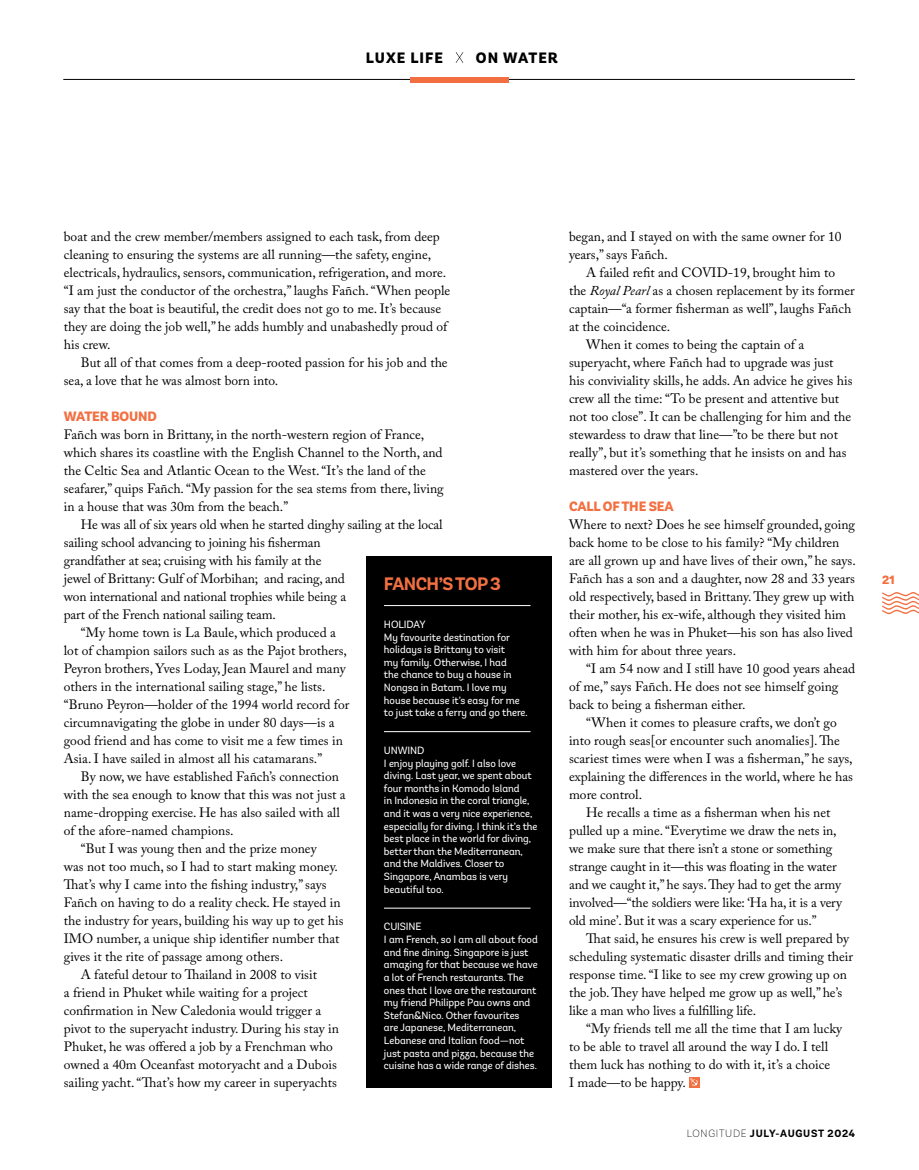
<style>
.page{position:relative;width:919px;height:1170px;background:#fff}
.page>*{position:absolute;margin:0;border:0;box-sizing:border-box;transform-origin:0 0}
.t1{font:700 18px "Andes Neue Alt 2";letter-spacing:-.03em;color:#f26f41}
.t2{font:900 15px "Andes Neue Alt 1";letter-spacing:.07em;color:#000}
.t3{font:13.5px/18px "Adobe Caslon Pro";color:#000}
.t4{font:900 13.5px "Andes Neue Alt 1";letter-spacing:-.01em;color:#f26f41}
.t5{font:900 12px "Andes Neue Alt 2";color:#f26f41}
.t6{font:10.5px/12.6px "Andes Neue Alt 2";color:#fff}
.t7{font:700 10.5px "Andes Neue Alt 2";letter-spacing:.07em;color:#000}
.s1{font-style:italic}
.s2{font-weight:200}
</style>
<div class="page">
<svg style="left:882px;top:592px;width:36px;height:23px"></svg>
<hr style="left:63px;top:79px;width:791px;height:1px;background:#000">
<svg style="left:455px;top:52px;width:8px;height:11px"></svg>
<div style="left:410px;top:77px;width:98px;height:5px;background:#f26f41"></div>
<div style="left:367px;top:556px;width:185px;height:531px;background:#000"></div>
<hr style="left:384px;top:605px;width:146px;height:1px;background:#fff">
<hr style="left:384px;top:731px;width:146px;height:1px;background:#fff">
<hr style="left:384px;top:907px;width:146px;height:1px;background:#fff">
<svg style="left:689px;top:1077px;width:10px;height:10px"></svg>
<svg style="left:690px;top:1077px;width:7px;height:8px"></svg>
<p class="t2" style="left:366px;top:47px;width:78px">LUXE LIFE</p>
<p class="t2" style="left:476px;top:47px;width:83px">ON WATER</p>
<p class="t3" style="left:64px;top:227px;width:388px">boat and the crew member/members assigned to each task, from deep cleaning to ensuring the systems are all running—the safety, engine, electricals, hydraulics, sensors, communication, refrigeration, and more. “I am just the conductor of the orchestra,” laughs Fañch. “When people say that the boat is beautiful, the credit does not go to me. It’s because they are doing the job well,” he adds humbly and unabashedly proud of his crew.</p>
<p class="t3" style="left:64px;top:353px;width:385px;text-indent:17px">But all of that comes from a deep-rooted passion for his job and the sea, a love that he was almost born into.</p>
<p class="t4" style="left:64px;top:406px;width:94px">WATER BOUND</p>
<p class="t3" style="left:64px;top:425px;width:381px">Fañch was born in Brittany, in the north-western region of France, which shares its coastline with the English Channel to the North, and the Celtic Sea and Atlantic Ocean to the West. “It’s the land of the seafarer,” quips Fañch. “My passion for the sea stems from there, living in a house that was 30m from the beach.”</p>
<p class="t3" style="left:81px;top:515px;width:363px">He was all of six years old when he started dinghy sailing at the local</p>
<p class="t3" style="left:64px;top:533px;width:258px">sailing school advancing to joining his fisherman</p>
<p class="t3" style="left:64px;top:551px;width:259px">grandfather at sea; cruising with his family at the</p>
<p class="t3" style="left:64px;top:569px;width:282px">jewel of Brittany: Gulf of Morbihan; and racing, and</p>
<p class="t3" style="left:64px;top:587px;width:284px">won international and national trophies while being a</p>
<p class="t3" style="left:64px;top:605px;width:214px">part of the French national sailing team.</p>
<p class="t3" style="left:81px;top:623px;width:256px">“My home town is La Baule, which produced a</p>
<p class="t3" style="left:64px;top:641px;width:284px">lot of champion sailors such as as the Pajot brothers,</p>
<p class="t3" style="left:64px;top:659px;width:283px">Peyron brothers, Yves Loday, Jean Maurel and many</p>
<p class="t3" style="left:64px;top:677px;width:263px">others in the international sailing stage,” he lists.</p>
<p class="t3" style="left:64px;top:695px;width:287px">“Bruno Peyron—holder of the 1994 world record for</p>
<p class="t3" style="left:64px;top:713px;width:272px">circumnavigating the globe in under 80 days—is a</p>
<p class="t3" style="left:64px;top:731px;width:280px">good friend and has come to visit me a few times in</p>
<p class="t3" style="left:64px;top:749px;width:260px">Asia. I have sailed in almost all his catamarans.”</p>
<p class="t3" style="left:81px;top:767px;width:260px">By now, we have established Fañch’s connection</p>
<p class="t3" style="left:64px;top:785px;width:283px">with the sea enough to know that this was not just a</p>
<p class="t3" style="left:64px;top:803px;width:277px">name-dropping exercise. He has also sailed with all</p>
<p class="t3" style="left:64px;top:821px;width:171px">of the afore-named champions.</p>
<p class="t3" style="left:81px;top:839px;width:237px">“But I was young then and the prize money</p>
<p class="t3" style="left:64px;top:857px;width:275px">was not too much, so I had to start making money.</p>
<p class="t3" style="left:64px;top:875px;width:264px">That’s why I came into the fishing industry,” says</p>
<p class="t3" style="left:64px;top:893px;width:278px">Fañch on having to do a reality check. He stayed in</p>
<p class="t3" style="left:64px;top:911px;width:281px">the industry for years, building his way up to get his</p>
<p class="t3" style="left:64px;top:929px;width:277px">IMO number, a unique ship identifier number that</p>
<p class="t3" style="left:64px;top:947px;width:221px">gives it the rite of passage among others.</p>
<p class="t3" style="left:81px;top:965px;width:238px">A fateful detour to Thailand in 2008 to visit</p>
<p class="t3" style="left:64px;top:983px;width:245px">a friend in Phuket while waiting for a project</p>
<p class="t3" style="left:64px;top:1001px;width:259px">confirmation in New Caledonia would trigger a</p>
<p class="t3" style="left:64px;top:1019px;width:276px">pivot to the superyacht industry. During his stay in</p>
<p class="t3" style="left:64px;top:1037px;width:271px">Phuket, he was offered a job by a Frenchman who</p>
<p class="t3" style="left:64px;top:1055px;width:274px">owned a 40m Oceanfast motoryacht and a Dubois</p>
<p class="t3" style="left:64px;top:1073px;width:274px">sailing yacht. “That’s how my career in superyachts</p>
<h1 class="t1" style="left:384px;top:571px;width:118px">FANCH’S TOP 3</h1>
<p class="t6" style="left:384px;top:617px;width:145px">HOLIDAY<br>My favourite destination for holidays is Brittany to visit<br>my family. Otherwise, I had<br>the chance to buy a house in<br>Nongsa in Batam. I love my house because it’s easy for me to just take a ferry and go there.</p>
<p class="t6" style="left:384px;top:743px;width:155px">UNWIND<br>I enjoy playing golf. I also love diving. Last year, we spent about four months in Komodo Island<br>in Indonesia in the coral triangle, and it was a very nice experience, especially for diving. I think it’s the best place in the world for diving, better than the Mediterranean, and the Maldives. Closer to<br>Singapore, Anambas is very beautiful too.</p>
<p class="t6" style="left:384px;top:920px;width:155px">CUISINE<br>I am French, so I am all about food and fine dining. Singapore is just amazing for that because we have a lot of French restaurants. The ones that I love are the restaurant my friend Philippe Pau owns and<br>Stefan&amp;Nico. Other favourites<br>are Japanese, Mediterranean,<br>Lebanese and Italian food—not just pasta and pizza, because the cuisine has a wide range of dishes.</p>
<p class="t3" style="left:569px;top:227px;width:274px">began, and I stayed on with the same owner for 10 years,” says Fañch.</p>
<p class="t3" style="left:586px;top:263px;width:251px">A failed refit and COVID-19, brought him to</p>
<p class="t3" style="left:569px;top:281px;width:287px">the <span class="s1">Royal Pearl</span> as a chosen replacement by its former</p>
<p class="t3" style="left:569px;top:299px;width:284px">captain—“a former fisherman as well”, laughs Fañch</p>
<p class="t3" style="left:569px;top:317px;width:103px">at the coincidence.</p>
<p class="t3" style="left:586px;top:335px;width:219px">When it comes to being the captain of a</p>
<p class="t3" style="left:569px;top:353px;width:266px">superyacht, where Fañch had to upgrade was just</p>
<p class="t3" style="left:569px;top:371px;width:285px">his conviviality skills, he adds. An advice he gives his</p>
<p class="t3" style="left:569px;top:389px;width:271px">crew all the time: “To be present and attentive but</p>
<p class="t3" style="left:569px;top:407px;width:283px">not too close”. It can be challenging for him and the</p>
<p class="t3" style="left:569px;top:425px;width:270px">stewardess to draw that line—”to be there but not</p>
<p class="t3" style="left:569px;top:443px;width:279px">really”, but it’s something that he insists on and has</p>
<p class="t3" style="left:569px;top:461px;width:131px">mastered over the years.</p>
<p class="t4" style="left:569px;top:496px;width:106px">CALL OF THE SEA</p>
<p class="t3" style="left:569px;top:515px;width:288px">Where to next? Does he see himself grounded, going back home to be close to his family? “My children are all grown up and have lives of their own,” he says.<br>Fañch has a son and a daughter, now 28 and 33 years old respectively, based in Brittany. They grew up with their mother, his ex-wife, although they visited him often when he was in Phuket—his son has also lived with him for about three years.</p>
<p class="t3" style="left:569px;top:659px;width:287px;text-indent:17px">“I am 54 now and I still have 10 good years ahead of me,” says Fañch. He does not see himself going back to being a fisherman either.</p>
<p class="t3" style="left:586px;top:713px;width:252px">“When it comes to pleasure crafts, we don’t go</p>
<p class="t3" style="left:569px;top:731px;width:272px">into rough seas[or encounter such anomalies]. The</p>
<p class="t3" style="left:569px;top:749px;width:285px">scariest times were when I was a fisherman,” he says,</p>
<p class="t3" style="left:569px;top:767px;width:285px">explaining the differences in the world, where he has</p>
<p class="t3" style="left:569px;top:785px;width:75px">more control.</p>
<p class="t3" style="left:586px;top:803px;width:246px">He recalls a time as a fisherman when his net</p>
<p class="t3" style="left:569px;top:821px;width:269px">pulled up a mine. “Everytime we draw the nets in,</p>
<p class="t3" style="left:569px;top:839px;width:265px">we make sure that there isn’t a stone or something</p>
<p class="t3" style="left:569px;top:857px;width:269px">strange caught in it—this was floating in the water</p>
<p class="t3" style="left:569px;top:875px;width:273px">and we caught it,” he says. They had to get the army</p>
<p class="t3" style="left:569px;top:893px;width:274px">involved—“the soldiers were like: ‘Ha ha, it is a very</p>
<p class="t3" style="left:569px;top:911px;width:249px">old mine’. But it was a scary experience for us.”</p>
<p class="t3" style="left:586px;top:929px;width:264px">That said, he ensures his crew is well prepared by</p>
<p class="t3" style="left:569px;top:947px;width:285px">scheduling systematic disaster drills and timing their</p>
<p class="t3" style="left:569px;top:965px;width:279px">response time. “I like to see my crew growing up on</p>
<p class="t3" style="left:569px;top:983px;width:274px">the job. They have helped me grow up as well,” he’s</p>
<p class="t3" style="left:569px;top:1001px;width:189px">like a man who lives a fulfilling life.</p>
<p class="t3" style="left:586px;top:1019px;width:257px">“My friends tell me all the time that I am lucky</p>
<p class="t3" style="left:569px;top:1037px;width:261px">to be able to travel all around the way I do. I tell</p>
<p class="t3" style="left:569px;top:1055px;width:262px">them luck has nothing to do with it, it’s a choice</p>
<p class="t3" style="left:569px;top:1073px;width:118px">I made—to be happy.</p>
<p class="t7" style="left:686px;top:1125px;width:170px"><span class="s2">LONGITUDE</span> JULY-AUGUST 2024</p>
<p class="t5" style="left:882px;top:571px;width:14px">21</p>
</div>
